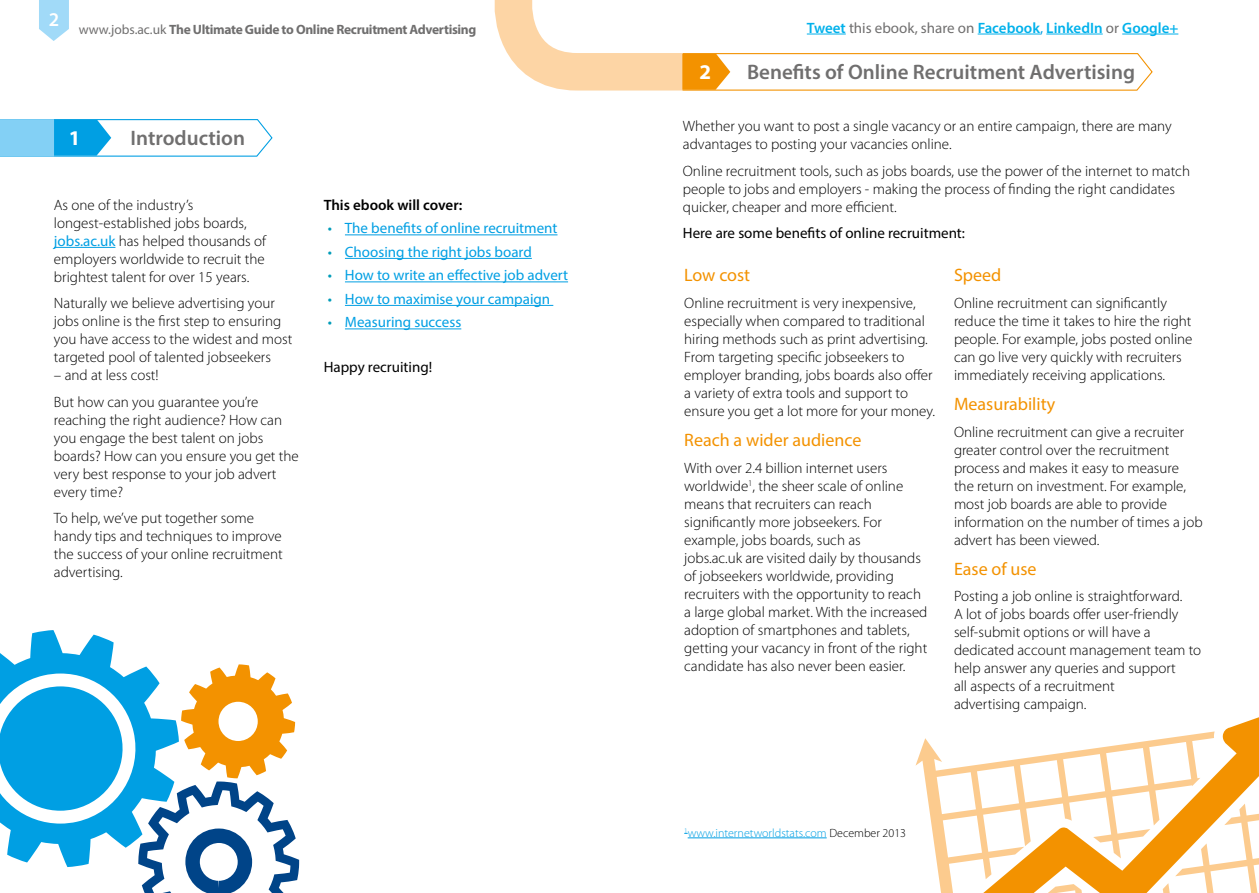
<style>
.page{position:relative;width:1259px;height:893px;background:#fff}
.page>*{position:absolute;margin:0;border:0;box-sizing:border-box;transform-origin:0 0}
.t1{font:600 21px "Myriad Pro";color:#706f6f}
.t2{font:700 21px "Myriad Pro";color:#fff}
.t3{font:600 19.5px "Myriad Pro";color:#fff}
.t4{font:18px "Myriad Pro";color:#f39200}
.t5{font:300 15px/18px "Myriad Pro";color:#000}
.t6{font:15px "Myriad Pro";color:#009fe3}
.t7{font:15px "Myriad Pro";color:#000}
.t8{font:600 15px "Myriad Pro";color:#00b1eb}
.t9{font:600 15px "Myriad Pro";color:#000}
.t10{font:700 13.5px "Myriad Pro";letter-spacing:-.025em;color:#706f6f}
.t11{font:300 12px "Myriad Pro";color:#009fe3}
.s1{font-weight:400}
.s2{font-weight:400;color:#706f6f}
.s3{font-weight:400;color:#009fe3}
.s4{color:#009cb9}
.s5{color:#000}
</style>
<div class="page">
<hr style="left:1122px;top:34px;width:56px;height:1px;background:#00b1eb">
<hr style="left:54px;top:247px;width:61px;height:1px;background:#009fe3">
<hr style="left:345px;top:234px;width:212px;height:1px;background:#009fe3">
<hr style="left:345px;top:258px;width:187px;height:1px;background:#009fe3">
<hr style="left:345px;top:281px;width:223px;height:1px;background:#009fe3">
<hr style="left:345px;top:305px;width:208px;height:1px;background:#009fe3">
<hr style="left:345px;top:328px;width:116px;height:1px;background:#009fe3">
<svg style="left:54px;top:119px;width:219px;height:38px"></svg>
<div style="left:0;top:119px;width:54px;height:38px;background:#83d0f5"></div>
<svg style="left:494px;top:0;width:659px;height:91px"></svg>
<svg style="left:0;top:630px;width:299px;height:263px"></svg>
<div style="left:218px;top:702px;width:40px;height:39px;background:#fff;border-radius:50%"></div>
<svg style="left:915px;top:738px;width:50px;height:155px"></svg>
<svg style="left:965px;top:717px;width:294px;height:176px"></svg>
<hr style="left:687px;top:837px;width:139px;height:1px;background:#009fe3">
<svg style="left:39px;top:0;width:30px;height:41px"></svg>
<h2 class="t3" style="left:49px;top:7px;width:12px">2</h2>
<p class="t10" style="left:79px;top:20px;width:399px"><span class="s1">www.jobs.ac.uk</span> The Ultimate Guide to Online Recruitment Advertising</p>
<p class="t8" style="left:807px;top:18px;width:373px">Tweet <span class="s2">this ebook, share on</span> Facebook<span class="s3">,</span> LinkedIn <span class="s2">or</span> Google+</p>
<h1 class="t2" style="left:69px;top:125px;width:13px">1</h1>
<h1 class="t1" style="left:130px;top:125px;width:116px">Introduction</h1>
<p class="t5" style="left:54px;top:196px;width:214px">As one of the industry’s longest-established jobs boards, <span class="s3">jobs.ac.uk</span> has helped thousands of employers worldwide to recruit the brightest talent for over 15 years.</p>
<p class="t5" style="left:54px;top:295px;width:240px">Naturally we believe advertising your jobs online is the first step to ensuring you have access to the widest and most targeted pool of talented jobseekers</p>
<p class="t5" style="left:54px;top:362px;width:206px;line-height:26.5px">– and at less cost!<br>But how can you guarantee you’re</p>
<p class="t5" style="left:54px;top:411px;width:246px">reaching the right audience? How can you engage the best talent on jobs boards? How can you ensure you get the very best response to your job advert every time?</p>
<p class="t5" style="left:54px;top:510px;width:230px">To help, we’ve put together some handy tips and techniques to improve the success of your online recruitment advertising.</p>
<p class="t9" style="left:324px;top:195px;width:140px">This ebook will cover:</p>
<p class="t6" style="left:328px;top:219px;width:231px"><span class="s4">•</span> The benefits of online recruitment</p>
<p class="t6" style="left:328px;top:243px;width:205px"><span class="s4">•</span> Choosing the right jobs board</p>
<p class="t6" style="left:328px;top:266px;width:242px"><span class="s4">•</span> How to write an effective job advert</p>
<p class="t6" style="left:328px;top:290px;width:224px"><span class="s4">•</span> How to maximise your campaign</p>
<p class="t6" style="left:328px;top:313px;width:135px"><span class="s4">•</span> Measuring success</p>
<p class="t7" style="left:324px;top:358px;width:110px">Happy recruiting!</p>
<h1 class="t2" style="left:699px;top:59px;width:13px">2</h1>
<h1 class="t1" style="left:747px;top:58px;width:389px">Benefits of Online Recruitment Advertising</h1>
<p class="t5" style="left:683px;top:118px;width:490px">Whether you want to post a single vacancy or an entire campaign, there are many advantages to posting your vacancies online.</p>
<p class="t5" style="left:683px;top:162px;width:508px">Online recruitment tools, such as jobs boards, use the power of the internet to match people to jobs and employers - making the process of finding the right candidates quicker, cheaper and more efficient.</p>
<p class="t7" style="left:683px;top:224px;width:284px">Here are some benefits of online recruitment:</p>
<p class="t4" style="left:684px;top:264px;width:67px">Low cost</p>
<p class="t5" style="left:684px;top:294px;width:252px">Online recruitment is very inexpensive, especially when compared to traditional hiring methods such as print advertising.<br>From targeting specific jobseekers to employer branding, jobs boards also offer a variety of extra tools and support to ensure you get a lot more for your money.</p>
<p class="t4" style="left:684px;top:429px;width:179px">Reach a wider audience</p>
<p class="t5" style="left:684px;top:459px;width:245px">With over 2.4 billion internet users worldwide<sup>1</sup>, the sheer scale of online means that recruiters can reach significantly more jobseekers. For example, jobs boards, such as<br>jobs.ac.uk are visited daily by thousands of jobseekers worldwide, providing recruiters with the opportunity to reach a large global market. With the increased adoption of smartphones and tablets, getting your vacancy in front of the right candidate has also never been easier.</p>
<p class="t4" style="left:954px;top:264px;width:49px">Speed</p>
<p class="t5" style="left:954px;top:294px;width:240px">Online recruitment can significantly reduce the time it takes to hire the right people. For example, jobs posted online can go live very quickly with recruiters immediately receiving applications.</p>
<p class="t4" style="left:954px;top:393px;width:103px">Measurability</p>
<p class="t5" style="left:954px;top:423px;width:250px">Online recruitment can give a recruiter greater control over the recruitment process and makes it easy to measure<br>the return on investment. For example, most job boards are able to provide information on the number of times a job advert has been viewed.</p>
<p class="t4" style="left:954px;top:557px;width:84px">Ease of use</p>
<p class="t5" style="left:954px;top:587px;width:249px">Posting a job online is straightforward.<br>A lot of jobs boards offer user-friendly self-submit options or will have a dedicated account management team to help answer any queries and support<br>all aspects of a recruitment<br>advertising campaign.</p>
<p class="t11" style="left:684px;top:826px;width:223px"><sup>1</sup>www.internetworldstats.com <span class="s5">December 2013</span></p>
</div>
